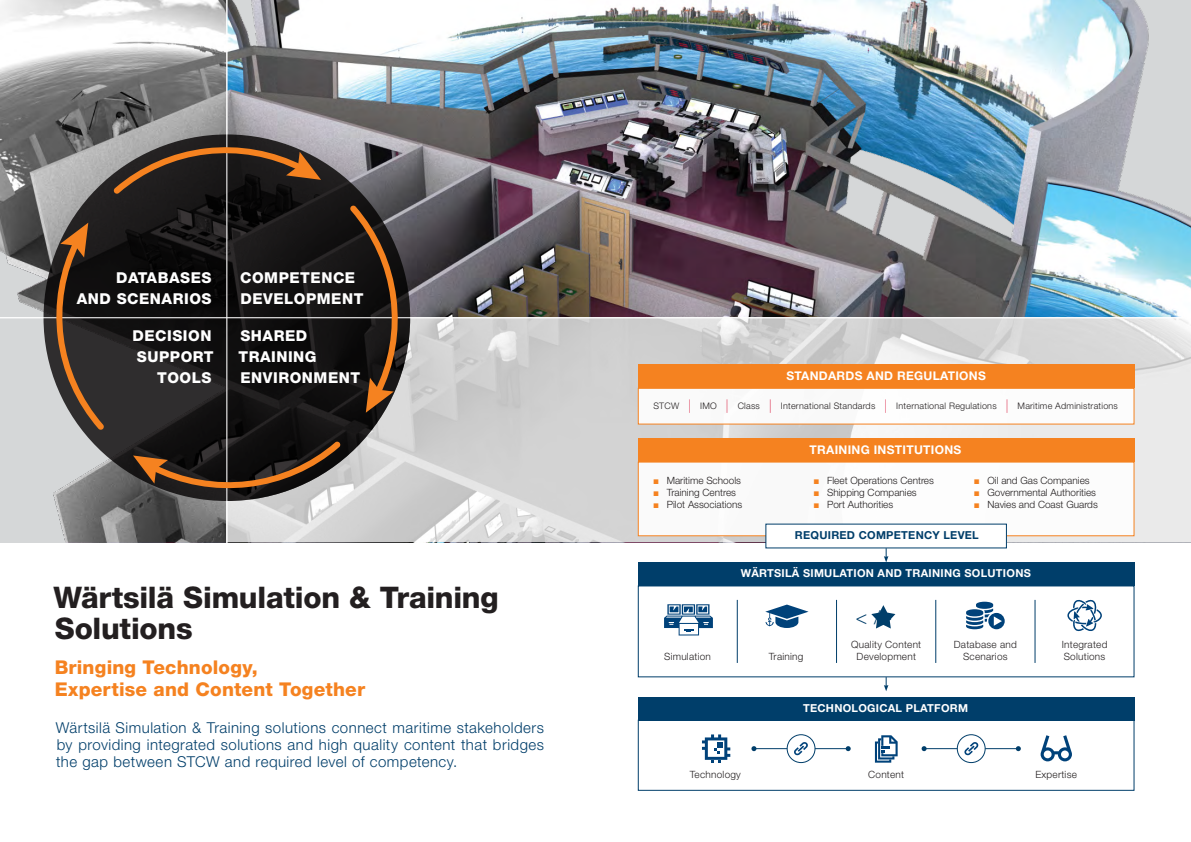
<style>
.page{position:relative;width:1191px;height:842px;background:#fff}
.page>*{position:absolute;margin:0;border:0;box-sizing:border-box;transform-origin:0 0}
.t1{font:800 29.8px/30.2px "Helvetica Neue LT Std";letter-spacing:-.01em;color:#231f20}
.t2{font:800 19px/22px "Helvetica Neue LT Std";letter-spacing:.01em;color:#f58220}
.t3{font:300 19px "Helvetica Neue LT Std";color:#003e6a}
.t4{font:300 15px/17px "Helvetica Neue LT Std";letter-spacing:.03em;color:#003e6a;text-align:justify}
.t5{font:800 15px/21px "Helvetica Neue LT Std";letter-spacing:.035em;color:#fff;text-align:right}
.t6{font:700 12px "Helvetica Neue LT Std";letter-spacing:.025em;color:#fff}
.t7{font:700 11px "Helvetica Neue LT Std";letter-spacing:.025em;color:#fff}
.t8{font:700 11px "Helvetica Neue LT Std";letter-spacing:.025em;color:#003e6a}
.t9{font:300 10px "Helvetica Neue LT Std";color:#231f20}
.t10{font:300 10px/12px "Helvetica Neue LT Std";letter-spacing:.025em;color:#231f20;text-align:center}
.t11{font:300 9px "Helvetica Neue LT Std";letter-spacing:.025em;color:#231f20}
.s1{font-size:13.5px;color:#d7153a}
.s2{font-family:"Arial Narrow";font-weight:400;color:#f58220}
</style>
<div class="page">
<img style="left:0;top:0;width:1191px;height:542px">
<svg style="left:227px;top:318px;width:964px;height:224px;background:#d7d6d5"></svg>
<div style="left:638px;top:720px;width:496px;height:70px;background:#fff;border:1px solid #003e6a"></div>
<div style="left:638px;top:462px;width:496px;height:74px;background:#fff"></div>
<div style="left:638px;top:388px;width:496px;height:36px;background:#fff"></div>
<div style="left:638px;top:388px;width:496px;height:36px;border:1px solid #f58220"></div>
<div style="left:638px;top:365px;width:496px;height:23px;background:#f58220"></div>
<div style="left:638px;top:438px;width:496px;height:24px;background:#f58220"></div>
<div style="left:638px;top:562px;width:496px;height:24px;background:#003e6a"></div>
<div style="left:766px;top:524px;width:240px;height:24px;background:#fff"></div>
<div style="left:638px;top:697px;width:496px;height:23px;background:#003e6a"></div>
<hr style="left:754px;top:748px;width:94px;height:1px;background:#003e6a">
<svg style="left:751px;top:746px;width:5px;height:5px"></svg>
<svg style="left:845px;top:746px;width:5px;height:5px"></svg>
<hr style="left:924px;top:748px;width:94px;height:1px;background:#003e6a">
<svg style="left:921px;top:746px;width:5px;height:5px"></svg>
<svg style="left:1015px;top:746px;width:5px;height:5px"></svg>
<div style="left:787px;top:735px;width:28px;height:27px;background:#fff;border-radius:50%"></div>
<div style="left:787px;top:734px;width:28px;height:29px;border:1px solid #003e6a;border-radius:50%"></div>
<div style="left:957px;top:735px;width:28px;height:27px;background:#fff;border-radius:50%"></div>
<div style="left:957px;top:734px;width:28px;height:29px;border:1px solid #003e6a;border-radius:50%"></div>
<svg style="left:1067px;top:599px;width:34px;height:33px"></svg>
<svg style="left:966px;top:602px;width:38px;height:27px"></svg>
<hr style="left:1034px;top:600px;width:1px;height:63px;background:#003e6a">
<hr style="left:935px;top:600px;width:1px;height:63px;background:#003e6a">
<hr style="left:836px;top:600px;width:1px;height:63px;background:#003e6a">
<svg style="left:884px;top:677px;width:4px;height:14px"></svg>
<svg style="left:884px;top:548px;width:4px;height:14px"></svg>
<hr style="left:737px;top:600px;width:1px;height:63px;background:#003e6a">
<svg style="left:44px;top:134px;width:366px;height:367px;background:#171616"></svg>
<hr style="left:226px;top:0;width:1px;height:544px;background:#fff">
<hr style="left:0;top:317px;width:1191px;height:1px;background:#fff">
<svg style="left:113px;top:141px;width:208px;height:53px;background:#4c3b2e"></svg>
<svg style="left:50px;top:223px;width:54px;height:207px;background:#534235"></svg>
<svg style="left:350px;top:205px;width:54px;height:208px;background:#402f22"></svg>
<svg style="left:133px;top:441px;width:207px;height:53px;background:#453426"></svg>
<svg style="left:702px;top:734px;width:28px;height:29px"></svg>
<svg style="left:794px;top:742px;width:14px;height:13px"></svg>
<svg style="left:964px;top:742px;width:14px;height:13px"></svg>
<svg style="left:1040px;top:735px;width:32px;height:26px"></svg>
<svg style="left:875px;top:735px;width:22px;height:28px"></svg>
<svg style="left:664px;top:604px;width:49px;height:31px"></svg>
<svg style="left:765px;top:604px;width:43px;height:24px"></svg>
<svg style="left:871px;top:605px;width:24px;height:23px"></svg>
<h3 class="t5" style="left:77px;top:267px;width:136px">DATABASES<br>AND SCENARIOS</h3>
<h3 class="t5" style="left:240px;top:267px;width:125px;text-align:left">COMPETENCE<br>DEVELOPMENT</h3>
<h3 class="t5" style="left:133px;top:325px;width:83px">DECISION<br>SUPPORT<br>TOOLS</h3>
<h3 class="t5" style="left:238px;top:325px;width:123px;text-align:left">SHARED<br>TRAINING<br>ENVIRONMENT</h3>
<h1 class="t1" style="left:53px;top:583px;width:447px">Wärtsilä Simulation &amp; Training<br>Solutions</h1>
<h2 class="t2" style="left:55px;top:656px;width:312px">Bringing Technology,<br>Expertise and Content Together</h2>
<h3 class="t4" style="left:56px;top:718px;width:490px">Wärtsilä Simulation &amp; Training solutions connect maritime stakeholders by providing integrated solutions and high quality content that bridges the gap between STCW and required level of competency.</h3>
<p class="t6" style="left:786px;top:369px;width:201px">STANDARDS AND REGULATIONS</p>
<p class="t11" style="left:653px;top:400px;width:466px">STCW <span class="s1">|</span> IMO <span class="s1">|</span> Class <span class="s1">|</span> International Standards <span class="s1">|</span> International Regulations <span class="s1">|</span> Maritime Administrations</p>
<p class="t9" style="left:654px;top:474px;width:89px"><span class="s2">■</span> Maritime Schools</p>
<p class="t9" style="left:654px;top:486px;width:84px"><span class="s2">■</span> Training Centres</p>
<p class="t9" style="left:654px;top:498px;width:90px"><span class="s2">■</span> Pilot Associations</p>
<p class="t6" style="left:809px;top:442px;width:153px">TRAINING INSTITUTIONS</p>
<p class="t9" style="left:814px;top:474px;width:121px"><span class="s2">■</span> Fleet Operations Centres</p>
<p class="t9" style="left:814px;top:486px;width:104px"><span class="s2">■</span> Shipping Companies</p>
<p class="t9" style="left:814px;top:498px;width:81px"><span class="s2">■</span> Port Authorities</p>
<p class="t9" style="left:974px;top:474px;width:117px"><span class="s2">■</span> Oil and Gas Companies</p>
<p class="t9" style="left:974px;top:486px;width:123px"><span class="s2">■</span> Governmental Authorities</p>
<p class="t9" style="left:974px;top:498px;width:125px"><span class="s2">■</span> Navies and Coast Guards</p>
<p class="t8" style="left:795px;top:529px;width:185px">REQUIRED COMPETENCY LEVEL</p>
<p class="t7" style="left:741px;top:567px;width:291px">WÄRTSILÄ SIMULATION AND TRAINING SOLUTIONS</p>
<p class="t10" style="left:664px;top:650px;width:48px">Simulation</p>
<p class="t10" style="left:768px;top:650px;width:36px">Training</p>
<h2 class="t3" style="left:856px;top:605px;width:37px">&lt; /&gt;</h2>
<p class="t10" style="left:851px;top:638px;width:71px">Quality Content<br>Development</p>
<p class="t10" style="left:953px;top:638px;width:64px">Database and<br>Scenarios</p>
<p class="t7" style="left:803px;top:701px;width:166px">TECHNOLOGICAL PLATFORM</p>
<p class="t10" style="left:1061px;top:638px;width:47px;text-align:left">Integrated<br>Solutions</p>
<p class="t10" style="left:690px;top:768px;width:52px">Technology</p>
<p class="t10" style="left:868px;top:768px;width:37px">Content</p>
<p class="t10" style="left:1035px;top:768px;width:43px">Expertise</p>
</div>
